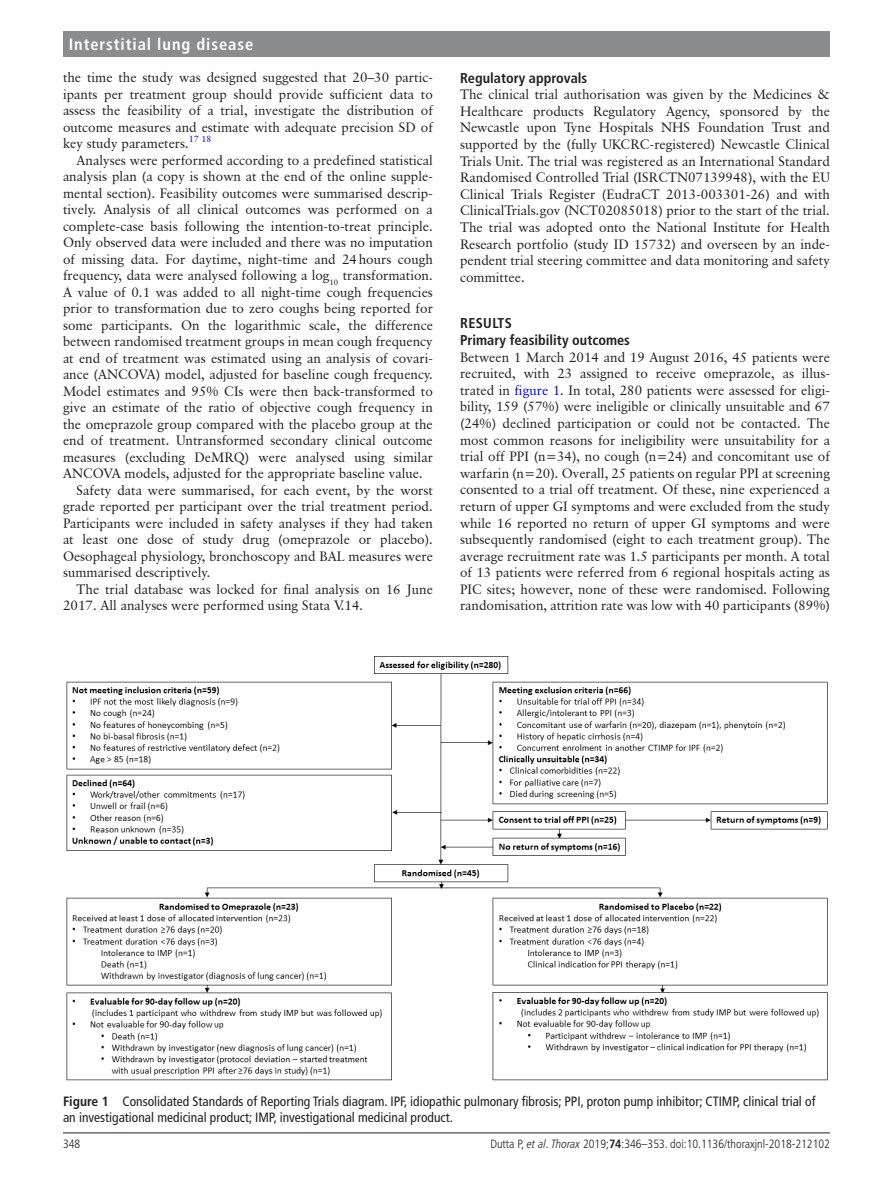
<style>
.page{position:relative;width:893px;height:1191px;background:#fff}
.page>*{position:absolute;margin:0;border:0;box-sizing:border-box;transform-origin:0 0}
.t1{font:700 condensed 16.5px "Frutiger LT Pro";letter-spacing:.055em;color:#fff}
.t2{font:700 condensed 14.25px/17.4px "Frutiger LT Pro";color:#231f20}
.t3{font:13.5px/16.6px "Classical Garamond BT";color:#231f20;text-align:justify}
.t4{font:condensed 13.5px/16.5px "Frutiger LT Pro";color:#231f20}
.t5{font:300 condensed 12px "Frutiger LT Pro";color:#231f20}
.s1{color:#00f}
.s2{font-weight:700}
.s3{font-style:italic}
</style>
<div class="page">
<div style="left:63px;top:31px;width:767px;height:25px;background:#8a8c8e"></div>
<img style="left:66px;top:656px;width:762px;height:425px">
<hr style="left:63px;top:1132px;width:767px;height:1px;background:#231f20">
<p class="t1" style="left:69px;top:34px;width:186px">Interstitial lung disease</p>
<p class="t3" style="left:63px;top:69px;width:371px">the time the study was designed suggested that 20–30 partic&shy;ipants per treatment group should provide sufficient data to assess the feasibility of a trial, investigate the distribution of outcome measures and estimate with adequate precision SD of key study parameters.<sup>17</sup> <sup>18</sup></p>
<p class="t3" style="left:76px;top:152px;width:358px">Analyses were performed according to a predefined statistical</p>
<p class="t3" style="left:63px;top:168px;width:371px">analysis plan (a copy is shown at the end of the online supple-</p>
<p class="t3" style="left:63px;top:185px;width:371px">mental section). Feasibility outcomes were summarised descrip-</p>
<p class="t3" style="left:63px;top:201px;width:371px">tively. Analysis of all clinical outcomes was performed on a</p>
<p class="t3" style="left:63px;top:218px;width:371px">complete-case basis following the intention-to-treat principle.</p>
<p class="t3" style="left:63px;top:234px;width:371px">Only observed data were included and there was no imputation</p>
<p class="t3" style="left:63px;top:251px;width:371px">of missing data. For daytime, night-time and 24hours cough</p>
<p class="t3" style="left:63px;top:267px;width:371px">frequency, data were analysed following a log<sub>10</sub> transformation.</p>
<p class="t3" style="left:63px;top:284px;width:371px">A value of 0.1 was added to all night-time cough frequencies</p>
<p class="t3" style="left:63px;top:300px;width:371px">prior to transformation due to zero coughs being reported for</p>
<p class="t3" style="left:63px;top:317px;width:371px">some participants. On the logarithmic scale, the difference</p>
<p class="t3" style="left:63px;top:333px;width:371px">between randomised treatment groups in mean cough frequency</p>
<p class="t3" style="left:63px;top:350px;width:371px">at end of treatment was estimated using an analysis of covari-</p>
<p class="t3" style="left:63px;top:366px;width:371px">ance (ANCOVA) model, adjusted for baseline cough frequency.</p>
<p class="t3" style="left:63px;top:383px;width:371px">Model estimates and 95% CIs were then back-transformed to</p>
<p class="t3" style="left:63px;top:399px;width:371px">give an estimate of the ratio of objective cough frequency in</p>
<p class="t3" style="left:63px;top:416px;width:371px">the omeprazole group compared with the placebo group at the</p>
<p class="t3" style="left:63px;top:432px;width:371px">end of treatment. Untransformed secondary clinical outcome</p>
<p class="t3" style="left:63px;top:448px;width:371px">measures (excluding DeMRQ) were analysed using similar</p>
<p class="t3" style="left:63px;top:465px;width:361px">ANCOVA models, adjusted for the appropriate baseline value.</p>
<p class="t3" style="left:77px;top:481px;width:358px">Safety data were summarised, for each event, by the worst</p>
<p class="t3" style="left:63px;top:498px;width:371px">grade reported per participant over the trial treatment period.</p>
<p class="t3" style="left:63px;top:514px;width:371px">Participants were included in safety analyses if they had taken</p>
<p class="t3" style="left:63px;top:531px;width:371px">at least one dose of study drug (omeprazole or placebo).</p>
<p class="t3" style="left:63px;top:547px;width:371px">Oesophageal physiology, bronchoscopy and BAL measures were</p>
<p class="t3" style="left:63px;top:564px;width:149px">summarised descriptively.</p>
<p class="t3" style="left:77px;top:580px;width:358px">The trial database was locked for final analysis on 16 June</p>
<p class="t3" style="left:63px;top:597px;width:302px">2017. All analyses were performed using Stata V.14.</p>
<p class="t2" style="left:460px;top:69px;width:129px">Regulatory approvals</p>
<p class="t3" style="left:460px;top:86px;width:371px">The clinical trial authorisation was given by the Medicines &amp; Healthcare products Regulatory Agency, sponsored by the Newcastle upon Tyne Hospitals NHS Foundation Trust and supported by the (fully UKCRC-registered) Newcastle Clinical Trials Unit. The trial was registered as an International Standard Randomised Controlled Trial (ISRCTN07139948), with the EU Clinical Trials Register (EudraCT 2013-003301-26) and with ClinicalTrials.gov (NCT02085018) prior to the start of the trial.<br>The trial was adopted onto the National Institute for Health Research portfolio (study ID 15732) and overseen by an inde&shy;pendent trial steering committee and data monitoring and safety committee.</p>
<p class="t2" style="left:460px;top:314px;width:172px">Results<br>Primary feasibility outcomes</p>
<p class="t3" style="left:460px;top:348px;width:371px">Between 1 March 2014 and 19 August 2016, 45 patients were recruited, with 23 assigned to receive omeprazole, as illus&shy;trated in <span class="s1">figure 1</span>. In total, 280 patients were assessed for eligi&shy;bility, 159 (57%) were ineligible or clinically unsuitable and 67 (24%) declined participation or could not be contacted. The most common reasons for ineligibility were unsuitability for a trial off PPI (n=34), no cough (n=24) and concomitant use of warfarin (n=20). Overall, 25 patients on regular PPI at screening consented to a trial off treatment. Of these, nine experienced a return of upper GI symptoms and were excluded from the study while 16 reported no return of upper GI symptoms and were subsequently randomised (eight to each treatment group). The average recruitment rate was 1.5 participants per month. A total of 13 patients were referred from 6 regional hospitals acting as PIC sites; however, none of these were randomised. Following randomisation, attrition rate was low with 40 participants (89%)</p>
<p class="t4" style="left:63px;top:1092px;width:754px"><span class="s2">Figure 1</span> Consolidated Standards of Reporting Trials diagram. IPF, idiopathic pulmonary fibrosis; PPI, proton pump inhibitor; CTIMP, clinical trial of an investigational medicinal product; IMP, investigational medicinal product.</p>
<p class="t5" style="left:63px;top:1136px;width:19px">348</p>
<p class="t5" style="left:490px;top:1136px;width:341px">Dutta P, <span class="s3">et al</span>. <span class="s3">Thorax</span> 2019;<span class="s2">74</span>:346–353. doi:10.1136/thoraxjnl-2018-212102</p>
</div>
